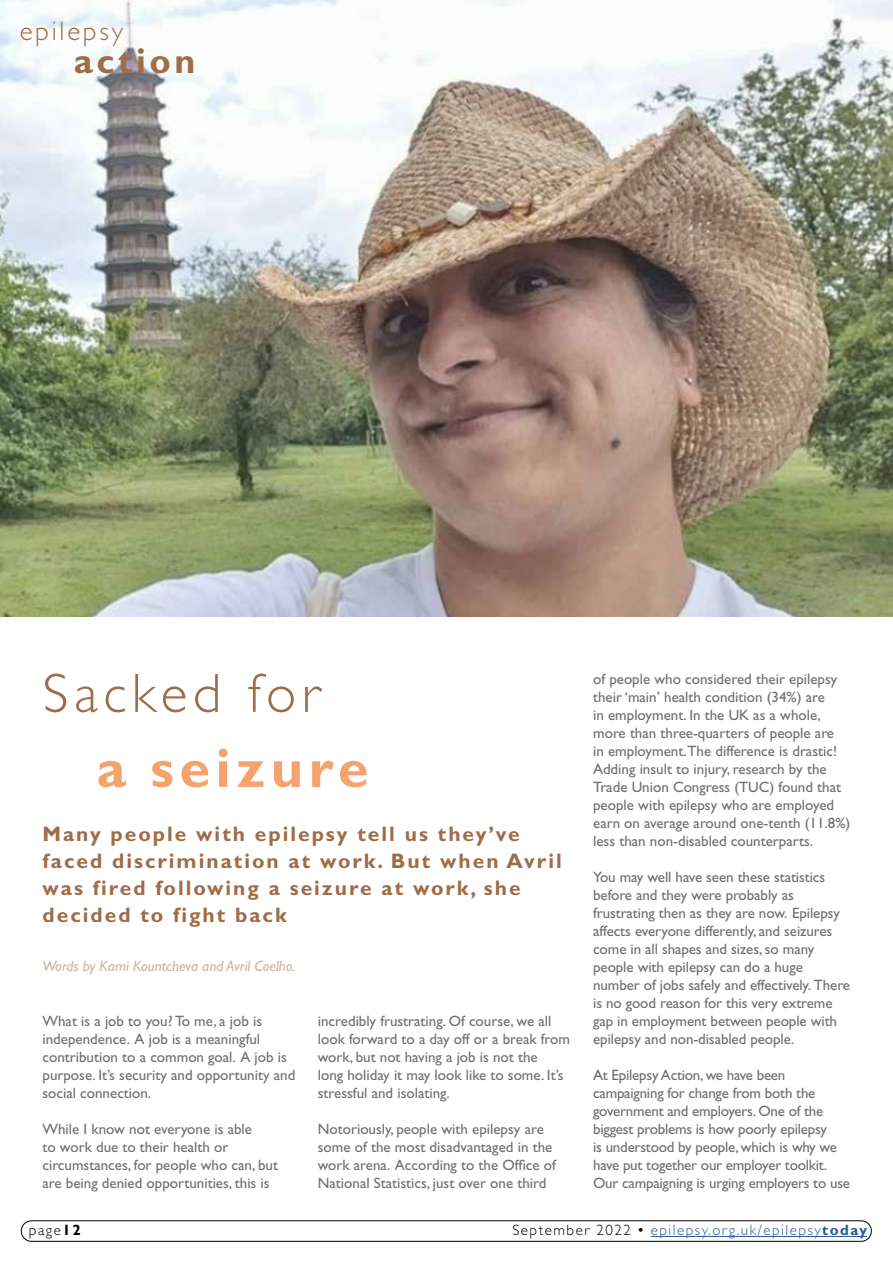
<style>
.page{position:relative;width:893px;height:1263px;background:#fff}
.page>*{position:absolute;margin:0;border:0;box-sizing:border-box;transform-origin:0 0}
.t1{font:300 55.5px "Gill Sans Std";letter-spacing:.1em;color:#9f6c48}
.t2{font:700 55.5px "Gill Sans Std";letter-spacing:.1em;color:#f5a26c}
.t3{font:700 36px "Gill Sans Std";letter-spacing:.1em;color:#9f6c48}
.t4{font:300 27px "Gill Sans Std";letter-spacing:.1em;color:#9f6c48}
.t5{font:700 21px/27px "Gill Sans Std";letter-spacing:.095em;color:#9f6c48}
.t6{font:15px/18px "Gill Sans Std";color:#706f6f}
.t7{font:300 15px "Gill Sans Std";letter-spacing:.1em;color:#275b9b}
.t8{font:italic 15px "Gill Sans Std";color:#d1b19a}
.t9{font:300 15px "Gill Sans Std";color:#000}
.s1{font-weight:700}
.s2{color:#000}
.s3{font-weight:400;color:#000}
</style>
<div class="page">
<div style="left:21px;top:1221px;width:850px;height:20px;border:1px solid #000;border-radius:10px"></div>
<hr style="left:651px;top:1236px;width:216px;height:1px;background:#275b9b">
<img style="left:0;top:0;width:893px;height:617px">
<h3 class="t4" style="left:20px;top:16px;width:105px">epilepsy</h3>
<h2 class="t3" style="left:74px;top:40px;width:123px">action</h2>
<h1 class="t1" style="left:43px;top:662px;width:279px">Sacked for</h1>
<h1 class="t2" style="left:97px;top:735px;width:274px">a seizure</h1>
<h3 class="t5" style="left:43px;top:821px;width:521px">Many people with epilepsy tell us they’ve faced discrimination at work. But when Avril was fired following a seizure at work, she decided to fight back</h3>
<p class="t8" style="left:43px;top:958px;width:255px">Words by Kami Kountcheva and Avril Coelho.</p>
<p class="t6" style="left:43px;top:1012px;width:254px">What is a job to you? To me, a job is independence. A job is a meaningful contribution to a common goal. A job is purpose. It’s security and opportunity and social connection.</p>
<p class="t6" style="left:43px;top:1120px;width:237px">While I know not everyone is able<br>to work due to their health or circumstances, for people who can, but are being denied opportunities, this is</p>
<p class="t6" style="left:318px;top:1012px;width:254px">incredibly frustrating. Of course, we all look forward to a day off or a break from work, but not having a job is not the<br>long holiday it may look like to some. It’s stressful and isolating.</p>
<p class="t6" style="left:318px;top:1120px;width:240px">Notoriously, people with epilepsy are some of the most disadvantaged in the work arena. According to the Office of National Statistics, just over one third</p>
<p class="t6" style="left:593px;top:670px;width:259px">of people who considered their epilepsy their ‘main’ health condition (34%) are<br>in employment. In the UK as a whole, more than three-quarters of people are<br>in employment.The difference is drastic!<br>Adding insult to injury, research by the Trade Union Congress (TUC) found that people with epilepsy who are employed earn on average around one-tenth (11.8%) less than non-disabled counterparts.</p>
<p class="t6" style="left:593px;top:868px;width:258px">You may well have seen these statistics before and they were probably as frustrating then as they are now. Epilepsy affects everyone differently, and seizures come in all shapes and sizes, so many people with epilepsy can do a huge number of jobs safely and effectively. There is no good reason for this very extreme gap in employment between people with epilepsy and non-disabled people.</p>
<p class="t6" style="left:593px;top:1066px;width:258px">At Epilepsy Action, we have been campaigning for change from both the government and employers. One of the biggest problems is how poorly epilepsy<br>is understood by people, which is why we have put together our employer toolkit.<br>Our campaigning is urging employers to use</p>
<p class="t9" style="left:29px;top:1221px;width:53px">page<span class="s1">12</span></p>
<p class="t7" style="left:512px;top:1221px;width:356px"><span class="s2">September 2022</span> <span class="s3">•</span> epilepsy.org.uk/epilepsy<span class="s1">today</span></p>
</div>
